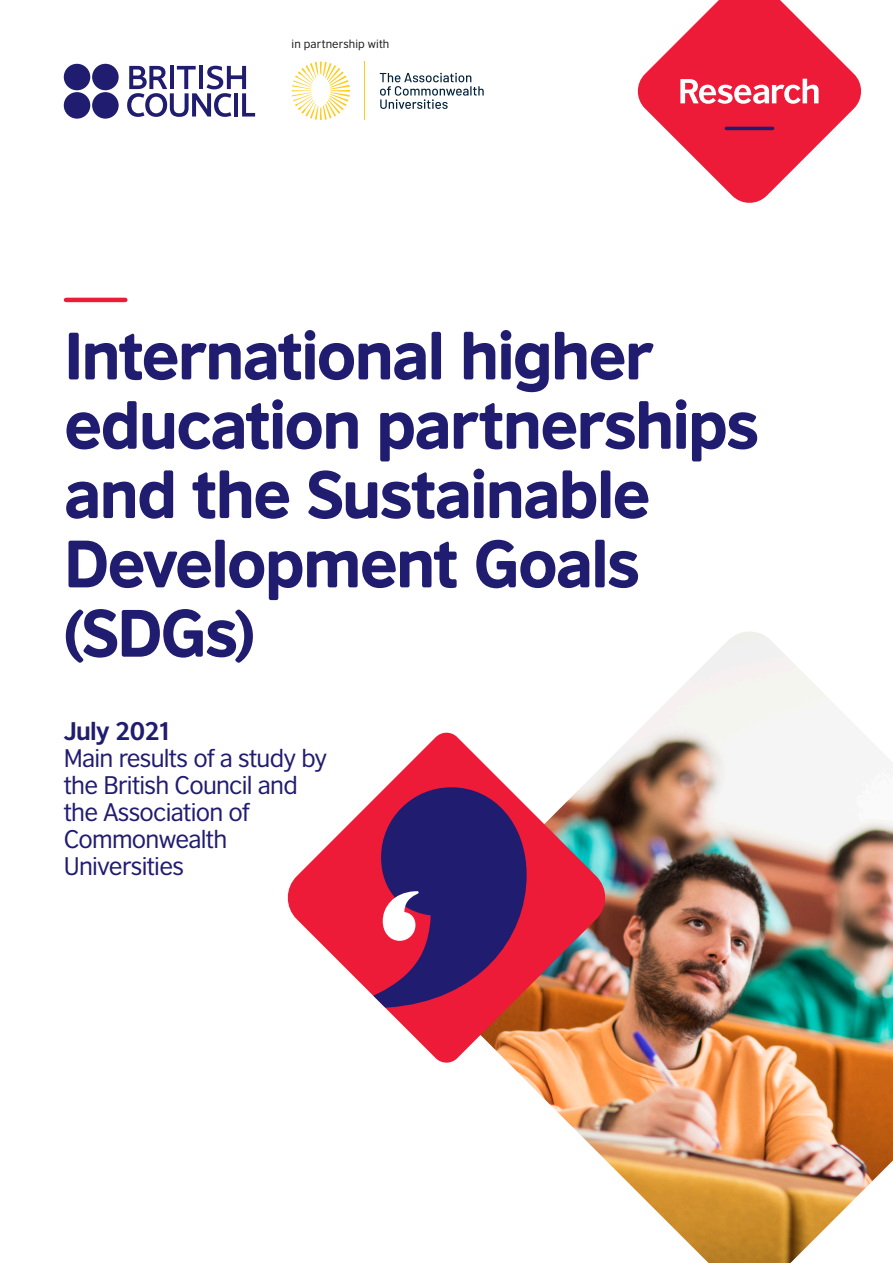
<style>
.page{position:relative;width:893px;height:1263px;background:#fff}
.page>*{position:absolute;margin:0;border:0;box-sizing:border-box;transform-origin:0 0}
.t1{font:63px/69.3px "British Council Sans Headline";letter-spacing:-.035em;color:#201c70}
.t2{font:24px/27px "British Council Sans";letter-spacing:-.03em;color:#201c70}
.t3{font:700 24px "British Council Sans";letter-spacing:-.03em;color:#201c70}
.t4{font:11.1px "British Council Sans";letter-spacing:.01em;color:#1a1a1a}
</style>
<div class="page">
<img style="left:509px;top:632px;width:384px;height:631px">
<svg style="left:638px;top:0;width:223px;height:203px;fill:#ed1a38"></svg>
<svg style="left:680px;top:79px;width:138px;height:25px"></svg>
<hr style="left:725px;top:127px;width:49px;height:3px;background:#201c70;border-radius:2px">
<hr style="left:66px;top:298px;width:59px;height:4px;background:#ed1a38">
<svg style="left:127px;top:66px;width:128px;height:51px"></svg>
<div style="left:64px;top:92px;width:26px;height:27px;background:#201c70;border-radius:50%"></div>
<div style="left:92px;top:92px;width:27px;height:27px;background:#201c70;border-radius:50%"></div>
<div style="left:64px;top:64px;width:26px;height:26px;background:#201c70;border-radius:50%"></div>
<div style="left:92px;top:64px;width:27px;height:26px;background:#201c70;border-radius:50%"></div>
<svg style="left:287px;top:731px;width:321px;height:333px"></svg>
<svg style="left:365px;top:787px;width:162px;height:221px;background:#6e2664"></svg>
<hr style="left:365px;top:62px;width:1px;height:58px;background:#fecb1b">
<svg style="left:380px;top:73px;width:104px;height:36px"></svg>
<svg style="left:292px;top:62px;width:58px;height:58px"></svg>
<p class="t4" style="left:292px;top:35px;width:99px">in partnership with</p>
<h1 class="t1" style="left:64px;top:318px;width:697px">International higher education partnerships and the Sustainable<br>Development Goals (SDGs)</h1>
<p class="t3" style="left:64px;top:710px;width:110px">July 2021</p>
<p class="t2" style="left:64px;top:743px;width:265px">Main results of a study by the British Council and the Association of<br>Commonwealth<br>Universities</p>
</div>
